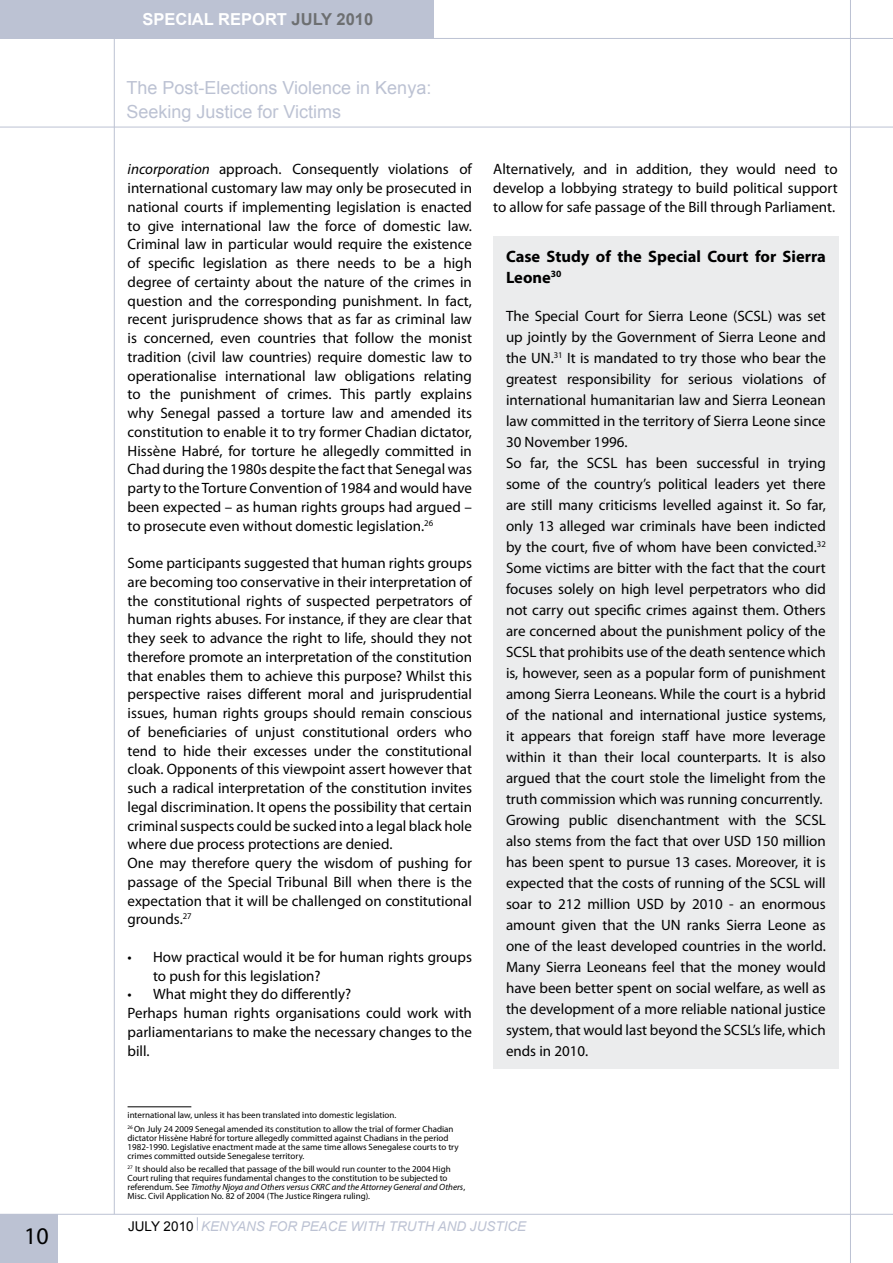
<style>
.page{position:relative;width:893px;height:1263px;background:#fff}
.page>*{position:absolute;margin:0;border:0;box-sizing:border-box;transform-origin:0 0}
.t1{font:24px "Myriad Pro";color:#000}
.t2{font:18px/24px "Arial";color:#bcc2d3}
.t3{font:700 16.5px/21px "Myriad Pro";color:#000}
.t4{font:700 16.5px "Arial";color:#fff}
.t5{font:15px/18.8px "Myriad Pro";color:#000}
.t6{font:italic 13.5px "Arial";color:#bcc2d3}
.t7{font:9px/9px "Myriad Pro";color:#000}
.s1{color:#6d6f71}
.s2{font-style:italic}
.s3{font-style:normal;color:#000}
</style>
<div class="page">
<div style="left:0;top:0;width:434px;height:39px;background:#bcc2d3"></div>
<hr style="left:0;top:127px;width:893px;height:1px;background:#bcc2d3">
<hr style="left:0;top:38px;width:893px;height:1px;background:#bcc2d3">
<hr style="left:0;top:1214px;width:893px;height:1px;background:#bcc2d3">
<div style="left:0;top:1214px;width:58px;height:49px;background:#bcc2d3"></div>
<svg style="left:197px;top:1217px;width:1px;height:13px"></svg>
<hr style="left:114px;top:0;width:1px;height:1214px;background:#bcc2d3">
<hr style="left:850px;top:0;width:1px;height:1263px;background:#bcc2d3">
<hr style="left:128px;top:1106px;width:63px;height:1px;background:#000">
<div style="left:493px;top:236px;width:346px;height:832px;background:#ebeced"></div>
<h1 class="t1" style="left:24px;top:1221px;width:26px">10</h1>
<p class="t4" style="left:142px;top:10px;width:232px">SPECIAL REPORT <span class="s1">JULY 2010</span></p>
<p class="t2" style="left:126px;top:76px;width:306px">The Post-Elections Violence in Kenya:<br>Seeking Justice for Victims</p>
<p class="t5" style="left:128px;top:160px;width:346px;text-align:justify"><span class="s2">incorporation</span> approach. Consequently violations of international customary law may only be prosecuted in national courts if implementing legislation is enacted to give international law the force of domestic law.<br>Criminal law in particular would require the existence of specific legislation as there needs to be a high degree of certainty about the nature of the crimes in question and the corresponding punishment. In fact, recent jurisprudence shows that as far as criminal law is concerned, even countries that follow the monist tradition (civil law countries) require domestic law to operationalise international law obligations relating to the punishment of crimes. This partly explains why Senegal passed a torture law and amended its constitution to enable it to try former Chadian dictator, Hissène Habré, for torture he allegedly committed in Chad during the 1980s despite the fact that Senegal was party to the Torture Convention of 1984 and would have been expected – as human rights groups had argued – to prosecute even without domestic legislation.<sup>26</sup></p>
<p class="t5" style="left:128px;top:553px;width:346px">Some participants suggested that human rights groups are becoming too conservative in their interpretation of the constitutional rights of suspected perpetrators of human rights abuses. For instance, if they are clear that they seek to advance the right to life, should they not therefore promote an interpretation of the constitution that enables them to achieve this purpose? Whilst this perspective raises different moral and jurisprudential issues, human rights groups should remain conscious of beneficiaries of unjust constitutional orders who tend to hide their excesses under the constitutional cloak. Opponents of this viewpoint assert however that such a radical interpretation of the constitution invites legal discrimination. It opens the possibility that certain criminal suspects could be sucked into a legal black hole where due process protections are denied.<br>One may therefore query the wisdom of pushing for passage of the Special Tribunal Bill when there is the expectation that it will be challenged on constitutional grounds.<sup>27</sup></p>
<p class="t5" style="left:153px;top:947px;width:320px;text-indent:-26px">• How practical would it be for human rights groups to push for this legislation?</p>
<p class="t5" style="left:128px;top:985px;width:346px">• What might they do differently?<br>Perhaps human rights organisations could work with parliamentarians to make the necessary changes to the bill.</p>
<p class="t5" style="left:493px;top:160px;width:346px;text-align:justify">Alternatively, and in addition, they would need to develop a lobbying strategy to build political support to allow for safe passage of the Bill through Parliament.</p>
<p class="t3" style="left:506px;top:245px;width:321px">Case Study of the Special Court for Sierra<br>Leone<sup>30</sup></p>
<p class="t5" style="left:506px;top:305px;width:321px;line-height:21px">The Special Court for Sierra Leone (SCSL) was set up jointly by the Government of Sierra Leone and the UN.<sup>31</sup> It is mandated to try those who bear the greatest responsibility for serious violations of international humanitarian law and Sierra Leonean law committed in the territory of Sierra Leone since 30 November 1996.<br>So far, the SCSL has been successful in trying some of the country’s political leaders yet there are still many criticisms levelled against it. So far, only 13 alleged war criminals have been indicted by the court, five of whom have been convicted.<sup>32<br></sup>Some victims are bitter with the fact that the court focuses solely on high level perpetrators who did not carry out specific crimes against them. Others are concerned about the punishment policy of the SCSL that prohibits use of the death sentence which is, however, seen as a popular form of punishment among Sierra Leoneans. While the court is a hybrid of the national and international justice systems, it appears that foreign staff have more leverage within it than their local counterparts. It is also argued that the court stole the limelight from the truth commission which was running concurrently.<br>Growing public disenchantment with the SCSL also stems from the fact that over USD 150 million has been spent to pursue 13 cases. Moreover, it is expected that the costs of running of the SCSL will soar to 212 million USD by 2010 - an enormous amount given that the UN ranks Sierra Leone as one of the least developed countries in the world.<br>Many Sierra Leoneans feel that the money would have been better spent on social welfare, as well as the development of a more reliable national justice system, that would last beyond the SCSL’s life, which ends in 2010.</p>
<p class="t7" style="left:128px;top:1108px;width:327px;line-height:13.5px">international law, unless it has been translated into domestic legislation.<br><sup>26</sup> On July 24 2009 Senegal amended its constitution to allow the trial of former Chadian</p>
<p class="t7" style="left:128px;top:1133px;width:333px">dictator Hissène Habré for torture allegedly committed against Chadians in the period<br>1982-1990. Legislative enactment made at the same time allows Senegalese courts to try crimes committed outside Senegalese territory.</p>
<p class="t7" style="left:128px;top:1164px;width:339px"><sup>27</sup> It should also be recalled that passage of the bill would run counter to the 2004 High Court ruling that requires fundamental changes to the constitution to be subjected to referendum. See <span class="s2">Timothy Njoya and Others versus CKRC and the Attorney General and Others</span>, Misc. Civil Application No. 82 of 2004 (The Justice Ringera ruling).</p>
<p class="t6" style="left:128px;top:1217px;width:400px"><span class="s3">JULY 2010</span> KENYANS FOR PEACE WITH TRUTH AND JUSTICE</p>
</div>
